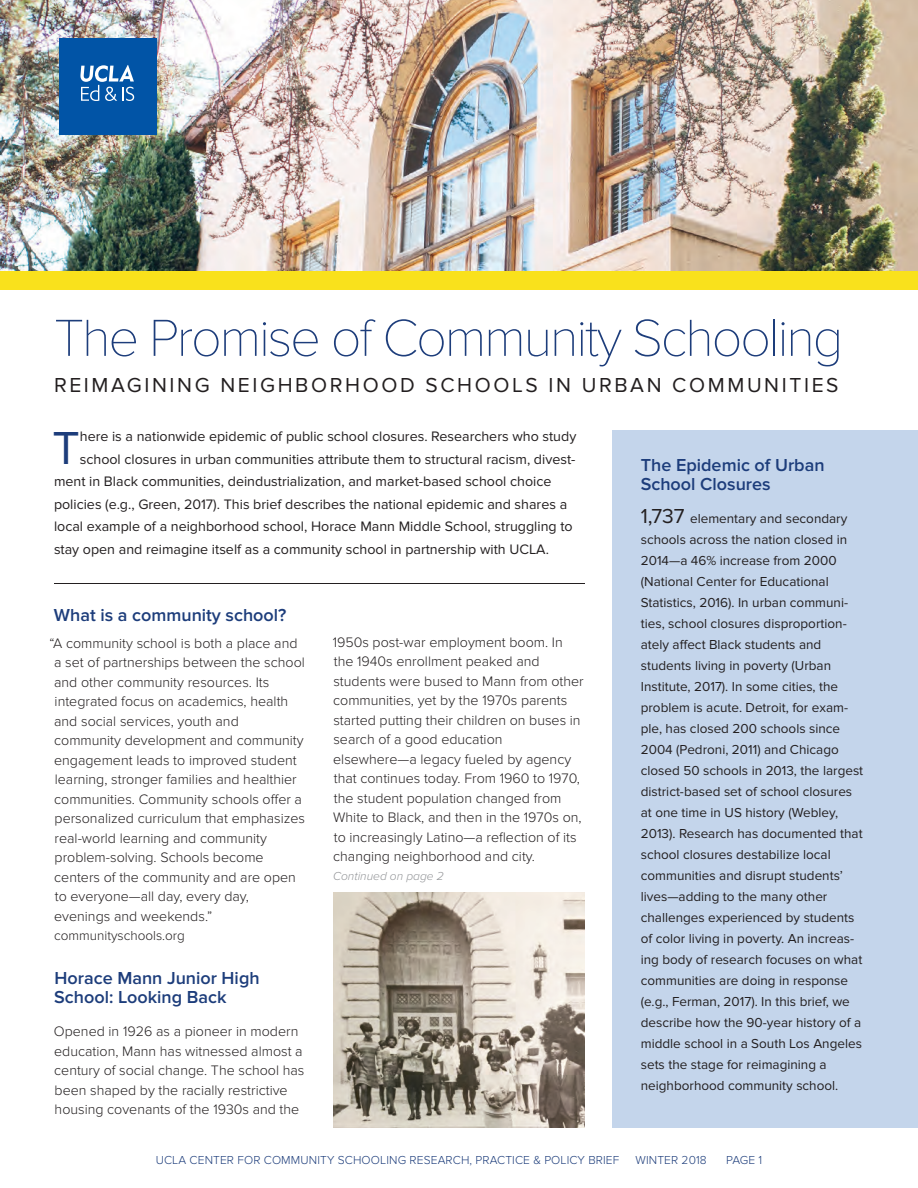
<style>
.page{position:relative;width:918px;height:1188px;background:#fff}
.page>*{position:absolute;margin:0;border:0;box-sizing:border-box;transform-origin:0 0}
.t1{font:100 54px "Proxima Nova T";letter-spacing:-.04em;color:#1d3d7b}
.t2{font:48px "Proxima Nova";color:#1d3d7b}
.t3{font:21px "Proxima Nova";letter-spacing:.125em;color:#231f20}
.t4{font:600 18px/19.5px "Proxima Nova";color:#1d3d7b}
.t5{font:300 14.25px/19.5px "Proxima Nova";color:#231f20}
.t6{font:14.25px "Proxima Nova";color:#231f20}
.t7{font:13.5px/21px "Proxima Nova";color:#231f20}
.t8{font:300 13.5px "Proxima Nova";color:#231f20}
.t9{font:300 12px "Proxima Nova";letter-spacing:.01em;color:#1d3d7b}
.t10{font:italic 300 12px "Proxima Nova";color:#939598}
.s1{font-size:21px}
</style>
<div class="page">
<img style="left:0;top:0;width:918px;height:272px">
<div style="left:0;top:272px;width:918px;height:18px;background:#f9e11c"></div>
<div style="left:612px;top:430px;width:306px;height:697px;background:#c4d5eb"></div>
<div style="left:59px;top:38px;width:97px;height:96px;background:#0154a6"></div>
<svg style="left:80px;top:65px;width:54px;height:36px"></svg>
<hr style="left:54px;top:583px;width:531px;height:1px;background:#231f20">
<img style="left:333px;top:892px;width:252px;height:235px">
<h1 class="t1" style="left:54px;top:307px;width:791px">The Promise of Community Schooling</h1>
<h3 class="t3" style="left:54px;top:373px;width:786px">REIMAGINING NEIGHBORHOOD SCHOOLS IN URBAN COMMUNITIES</h3>
<h2 class="t2" style="left:52px;top:420px;width:29px">T</h2>
<p class="t6" style="left:80px;top:429px;width:498px">here is a nationwide epidemic of public school closures. Researchers who study</p>
<p class="t6" style="left:80px;top:451px;width:497px">school closures in urban communities attribute them to structural racism, divest-</p>
<p class="t6" style="left:54px;top:474px;width:499px">ment in Black communities, deindustrialization, and market-based school choice</p>
<p class="t6" style="left:54px;top:496px;width:515px">policies (e.g., Green, 2017). This brief describes the national epidemic and shares a</p>
<p class="t6" style="left:54px;top:519px;width:520px">local example of a neighborhood school, Horace Mann Middle School, struggling to</p>
<p class="t6" style="left:54px;top:541px;width:496px">stay open and reimagine itself as a community school in partnership with UCLA.</p>
<p class="t4" style="left:641px;top:455px;width:185px">The Epidemic of Urban<br>School Closures</p>
<p class="t7" style="left:641px;top:508px;width:224px"><span class="s1">1,737</span> elementary and secondary schools across the nation closed in 2014—a 46% increase from 2000 (National Center for Educational Statistics, 2016). In urban communi&shy;ties, school closures disproportion&shy;ately affect Black students and students living in poverty (Urban Institute, 2017). In some cities, the problem is acute. Detroit, for exam&shy;ple, has closed 200 schools since 2004 (Pedroni, 2011) and Chicago closed 50 schools in 2013, the largest district-based set of school closures at one time in US history (Webley, 2013). Research has documented that school closures destabilize local communities and disrupt students’ lives—adding to the many other challenges experienced by students of color living in poverty. An increas&shy;ing body of research focuses on what communities are doing in response (e.g., Ferman, 2017). In this brief, we describe how the 90-year history of a middle school in a South Los Angeles sets the stage for reimagining a neighborhood community school.</p>
<p class="t4" style="left:54px;top:605px;width:234px">What is a community school?</p>
<p class="t5" style="left:54px;top:633px;width:252px;text-indent:-5px">“A community school is both a place and a set of partnerships between the school and other community resources. Its integrated focus on academics, health and social services, youth and community development and community engagement leads to improved student learning, stronger families and healthier communities. Community schools offer a personalized curriculum that emphasizes real-world learning and community problem-solving. Schools become centers of the community and are open to everyone—all day, every day, evenings and weekends.”</p>
<p class="t8" style="left:54px;top:928px;width:132px">communityschools.org</p>
<p class="t4" style="left:54px;top:968px;width:207px">Horace Mann Junior High<br>School: Looking Back</p>
<p class="t5" style="left:54px;top:1022px;width:252px">Opened in 1926 as a pioneer in modern education, Mann has witnessed almost a century of social change. The school has been shaped by the racially restrictive housing covenants of the 1930s and the</p>
<p class="t5" style="left:333px;top:632px;width:253px">1950s post-war employment boom. In the 1940s enrollment peaked and students were bused to Mann from other communities, yet by the 1970s parents started putting their children on buses in search of a good education elsewhere—a legacy fueled by agency that continues today. From 1960 to 1970, the student population changed from White to Black, and then in the 1970s on, to increasingly Latino—a reflection of its changing neighborhood and city.</p>
<p class="t10" style="left:333px;top:870px;width:112px">Continued on page 2</p>
<p class="t9" style="left:156px;top:1154px;width:465px">UCLA CENTER FOR COMMUNITY SCHOOLING RESEARCH, PRACTICE &amp; POLICY BRIEF</p>
<p class="t9" style="left:636px;top:1154px;width:73px">WINTER 2018</p>
<p class="t9" style="left:726px;top:1154px;width:37px">PAGE 1</p>
</div>
